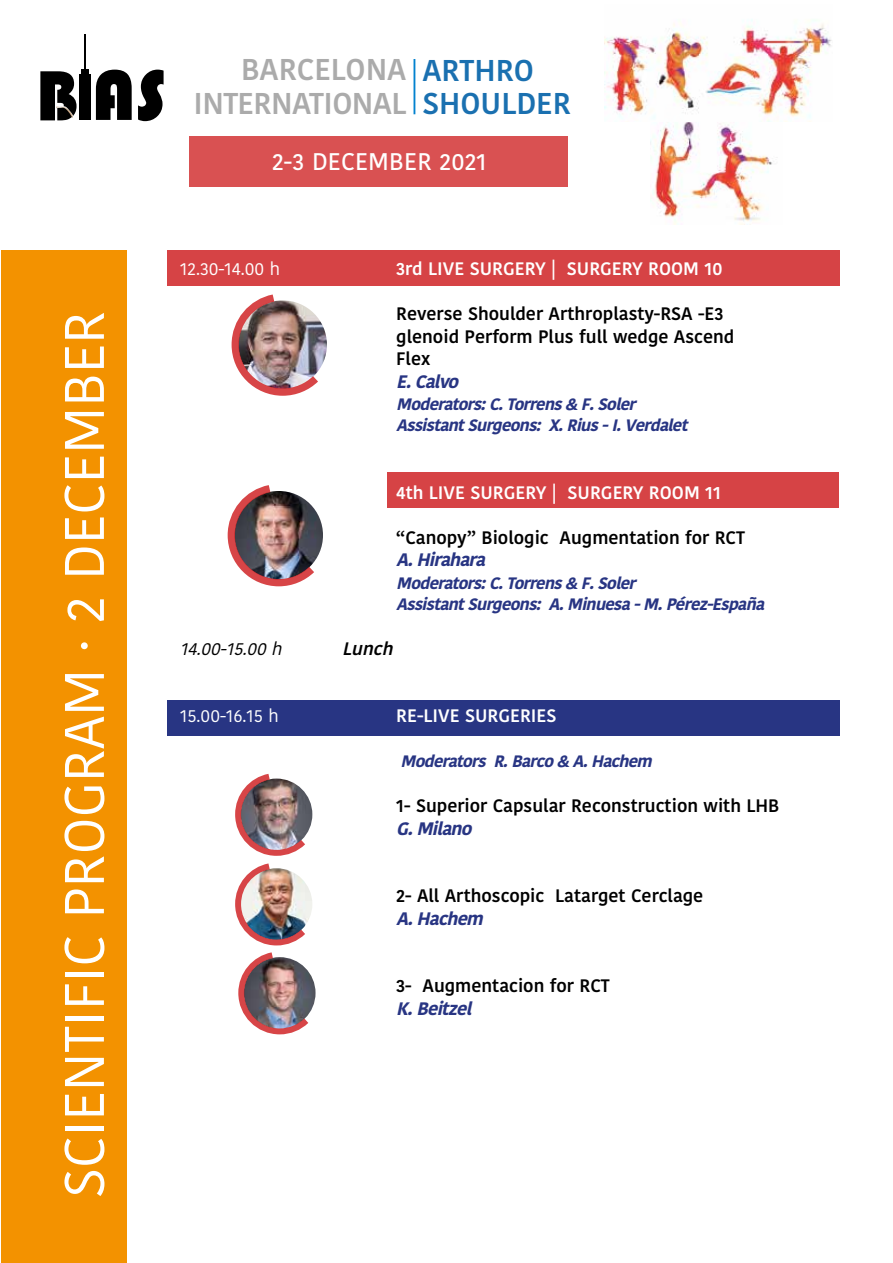
<style>
.page{position:relative;width:893px;height:1263px;background:#fff}
.page>*{position:absolute;margin:0;border:0;box-sizing:border-box;transform-origin:0 0}
.t1{font:55.5px "Kohinoor Telugu";color:#fff}
.t2{font:600 30px/33.8px "Kohinoor Telugu";letter-spacing:-.02em;color:#ababab;text-align:right}
.t3{font:600 30px/33.8px "Kohinoor Telugu";color:#1a70b0}
.t4{font:500 24px "Kohinoor Telugu";letter-spacing:.01em;color:#fff}
.t5{font:600 18px/22.5px "Kohinoor Telugu";color:#000}
.t6{font:600 18px "Kohinoor Telugu";color:#fff}
.t7{font:italic 700 18px "Kohinoor Telugu";color:#283583}
.t8{font:18px "Kohinoor Telugu";color:#fff}
.t9{font:italic 18px "Kohinoor Telugu";color:#000}
.t10{font:italic 600 18px "Kohinoor Telugu";color:#000}
.t11{font:italic 700 16.5px/21px "Kohinoor Telugu";color:#283583}
</style>
<div class="page">
<img style="left:650px;top:121px;width:122px;height:104px">
<hr style="left:84px;top:34px;width:1px;height:42px;background:#000">
<div style="left:79px;top:74px;width:12px;height:46px;background:#000"></div>
<div style="left:81px;top:69px;width:8px;height:5px;background:#000"></div>
<svg style="left:40px;top:71px;width:37px;height:49px"></svg>
<svg style="left:96px;top:70px;width:68px;height:51px"></svg>
<img style="left:56px;top:106px;width:17px;height:12px">
<hr style="left:413px;top:59px;width:2px;height:55px;background:#0382cf">
<div style="left:189px;top:136px;width:378px;height:51px;background:#d95152"></div>
<img style="left:604px;top:19px;width:228px;height:102px">
<div style="left:167px;top:251px;width:673px;height:35px;background:#d64345"></div>
<div style="left:387px;top:472px;width:451px;height:35px;background:#d64345"></div>
<div style="left:167px;top:701px;width:673px;height:35px;background:#283583"></div>
<div style="left:1px;top:251px;width:125px;height:1012px;background:#f39200"></div>
<img style="left:238px;top:300px;width:89px;height:89px;border-radius:44px">
<img style="left:231px;top:294px;width:89px;height:102px">
<img style="left:244px;top:957px;width:72px;height:72px;border-radius:36px">
<img style="left:235px;top:773px;width:75px;height:262px">
<img style="left:235px;top:491px;width:88px;height:88px;border-radius:44px">
<img style="left:227px;top:485px;width:89px;height:102px">
<h1 class="t1" style="left:52px;top:1198px;width:888px;rotate:-90deg">SCIENTIFIC PROGRAM · 2 DECEMBER</h1>
<h2 class="t2" style="left:194px;top:53px;width:214px">BARCELONA<br>INTERNATIONAL</h2>
<h2 class="t3" style="left:422px;top:53px;width:150px">ARTHRO<br>SHOULDER</h2>
<h3 class="t4" style="left:272px;top:148px;width:216px">2-3 DECEMBER 2021</h3>
<p class="t8" style="left:180px;top:258px;width:101px">12.30-14.00 h</p>
<p class="t6" style="left:396px;top:258px;width:328px">3rd LIVE SURGERY | SURGERY ROOM 10</p>
<p class="t5" style="left:396px;top:303px;width:340px">Reverse Shoulder Arthroplasty-RSA -E3 glenoid Perform Plus full wedge Ascend<br>Flex</p>
<p class="t7" style="left:396px;top:371px;width:71px">E.Calvo</p>
<p class="t11" style="left:396px;top:394px;width:299px">Moderators:C.Torrens&amp;F.Soler<br>AssistantSurgeons: X.Rius-I.Verdalet</p>
<p class="t6" style="left:396px;top:482px;width:326px">4th LIVE SURGERY | SURGERY ROOM 11</p>
<p class="t5" style="left:396px;top:526px;width:350px">“Canopy” Biologic Augmentation for RCT</p>
<p class="t7" style="left:396px;top:549px;width:98px">A.Hirahara</p>
<p class="t11" style="left:396px;top:572px;width:376px">Moderators:C.Torrens&amp;F.Soler<br>AssistantSurgeons: A.Minuesa-M.Pérez-España</p>
<p class="t9" style="left:180px;top:638px;width:110px">14.00-15.00h</p>
<p class="t10" style="left:342px;top:638px;width:59px">Lunch</p>
<p class="t8" style="left:180px;top:705px;width:100px">15.00-16.15 h</p>
<p class="t6" style="left:396px;top:705px;width:162px">RE-LIVE SURGERIES</p>
<p class="t11" style="left:401px;top:751px;width:259px">Moderators R.Barco&amp;A.Hachem</p>
<p class="t5" style="left:396px;top:795px;width:385px">1- Superior Capsular Reconstruction with LHB</p>
<p class="t7" style="left:396px;top:818px;width:84px">G.Milano</p>
<p class="t5" style="left:396px;top:885px;width:309px">2- All Arthoscopic Latarget Cerclage</p>
<p class="t7" style="left:396px;top:908px;width:95px">A.Hachem</p>
<p class="t5" style="left:396px;top:975px;width:215px">3- Augmentacion for RCT</p>
<p class="t7" style="left:396px;top:998px;width:84px">K.Beitzel</p>
</div>
